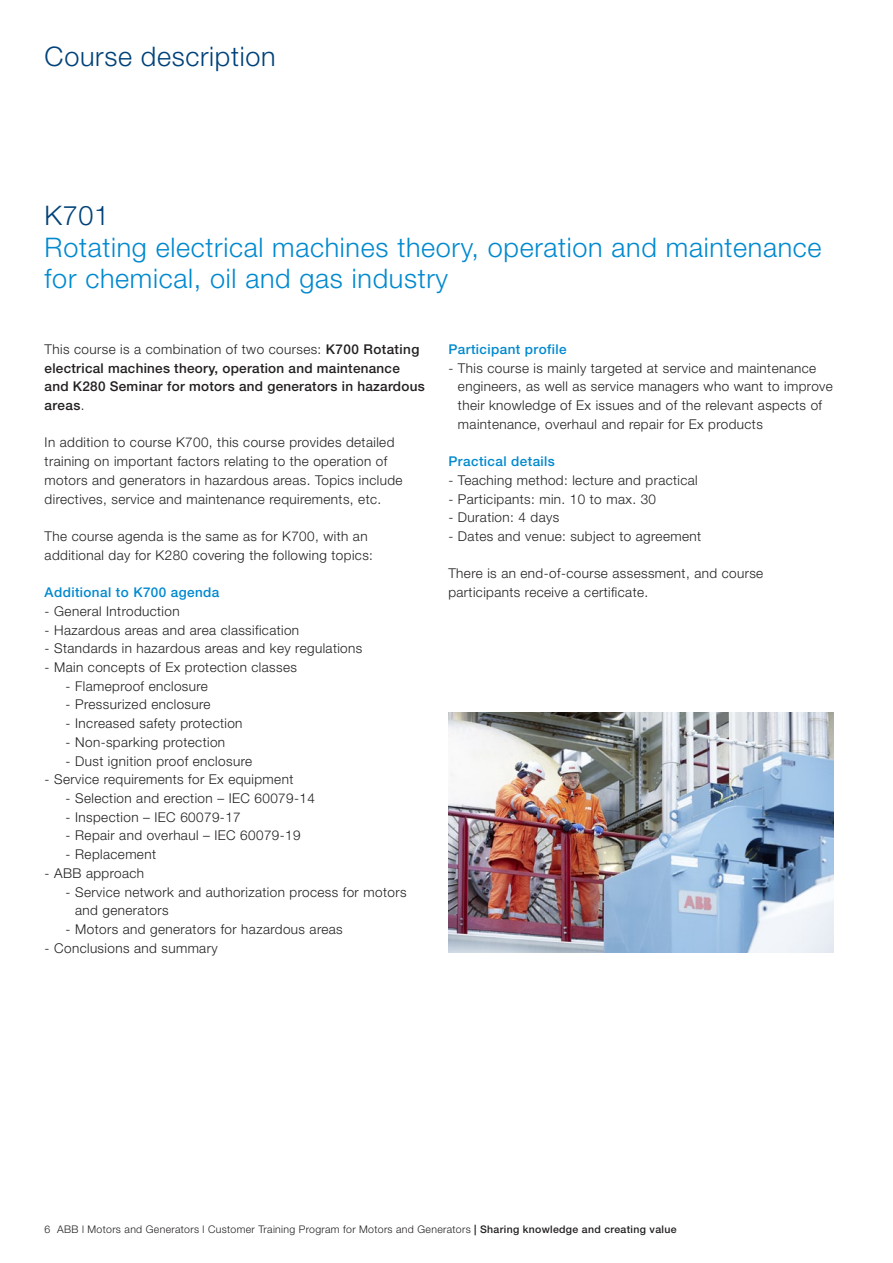
<style>
.page{position:relative;width:893px;height:1263px;background:#fff}
.page>*{position:absolute;margin:0;border:0;box-sizing:border-box;transform-origin:0 0}
.t1{font:300 27px/31.5px "Helvetica Neue CE";letter-spacing:.025em;color:#0089cf}
.t2{font:300 27px "Helvetica Neue CE";letter-spacing:.025em;color:#004279}
.t3{font:300 13.5px/18.8px "Helvetica Neue CE";letter-spacing:.03em;color:#231f20}
.t4{font:500 13.5px/18.8px "Helvetica Neue CE";letter-spacing:.02em;color:#231f20}
.t5{font:500 13.5px "Helvetica Neue CE";letter-spacing:.03em;color:#0089cf}
.t6{font:300 10.5px "Helvetica Neue CE";letter-spacing:.03em;color:#231f20}
.s1{font-weight:300}
.s2{font-weight:500}
</style>
<div class="page">
<img style="left:448px;top:713px;width:385px;height:239px">
<h1 class="t2" style="left:45px;top:40px;width:233px">Course description</h1>
<h1 class="t2" style="left:45px;top:199px;width:66px">K701</h1>
<h1 class="t1" style="left:45px;top:232px;width:778px">Rotating electrical machines theory, operation and maintenance for chemical, oil and gas industry</h1>
<p class="t4" style="left:45px;top:340px;width:382px"><span class="s1">This course is a combination of two courses:</span> K700 Rotating electrical machines theory, operation and maintenance and K280 Seminar for motors and generators in hazardous areas<span class="s1">.</span></p>
<p class="t3" style="left:45px;top:433px;width:359px">In addition to course K700, this course provides detailed training on important factors relating to the operation of motors and generators in hazardous areas. Topics include directives, service and maintenance requirements, etc.</p>
<p class="t3" style="left:45px;top:527px;width:330px">The course agenda is the same as for K700, with an additional day for K280 covering the following topics:</p>
<p class="t5" style="left:45px;top:584px;width:176px">Additional to K700 agenda</p>
<p class="t3" style="left:45px;top:602px;width:137px">- General Introduction</p>
<p class="t3" style="left:45px;top:621px;width:256px">- Hazardous areas and area classification</p>
<p class="t3" style="left:45px;top:639px;width:319px">- Standards in hazardous areas and key regulations</p>
<p class="t3" style="left:45px;top:658px;width:254px">- Main concepts of Ex protection classes</p>
<p class="t3" style="left:66px;top:677px;width:144px">- Flameproof enclosure</p>
<p class="t3" style="left:66px;top:695px;width:146px">- Pressurized enclosure</p>
<p class="t3" style="left:66px;top:714px;width:178px">- Increased safety protection</p>
<p class="t3" style="left:66px;top:733px;width:161px">- Non-sparking protection</p>
<p class="t3" style="left:66px;top:751px;width:188px">- Dust ignition proof enclosure</p>
<p class="t3" style="left:45px;top:770px;width:250px">- Service requirements for Ex equipment</p>
<p class="t3" style="left:66px;top:789px;width:251px">- Selection and erection – IEC 60079-14</p>
<p class="t3" style="left:66px;top:808px;width:177px">- Inspection – IEC 60079-17</p>
<p class="t3" style="left:66px;top:826px;width:237px">- Repair and overhaul – IEC 60079-19</p>
<p class="t3" style="left:66px;top:845px;width:92px">- Replacement</p>
<p class="t3" style="left:45px;top:864px;width:101px">- ABB approach</p>
<p class="t3" style="left:75px;top:882px;width:333px;text-indent:-10px">- Service network and authorization process for motors and generators</p>
<p class="t3" style="left:66px;top:920px;width:279px">- Motors and generators for hazardous areas</p>
<p class="t3" style="left:45px;top:939px;width:174px">- Conclusions and summary</p>
<p class="t5" style="left:448px;top:341px;width:120px">Participant profile</p>
<p class="t3" style="left:458px;top:359px;width:376px;text-indent:-10px">- This course is mainly targeted at service and maintenance engineers, as well as service managers who want to improve their knowledge of Ex issues and of the relevant aspects of maintenance, overhaul and repair for Ex products</p>
<p class="t5" style="left:448px;top:453px;width:108px">Practical details</p>
<p class="t3" style="left:448px;top:471px;width:251px">- Teaching method: lecture and practical</p>
<p class="t3" style="left:448px;top:490px;width:209px">- Participants: min. 10 to max. 30</p>
<p class="t3" style="left:448px;top:508px;width:112px">- Duration: 4 days</p>
<p class="t3" style="left:448px;top:527px;width:254px">- Dates and venue: subject to agreement</p>
<p class="t3" style="left:448px;top:564px;width:316px">There is an end-of-course assessment, and course participants receive a certificate.</p>
<p class="t6" style="left:45px;top:1223px;width:633px">6 ABB l Motors and Generators l Customer Training Program for Motors and Generators <span class="s2">| Sharing knowledge and creating value</span></p>
</div>
